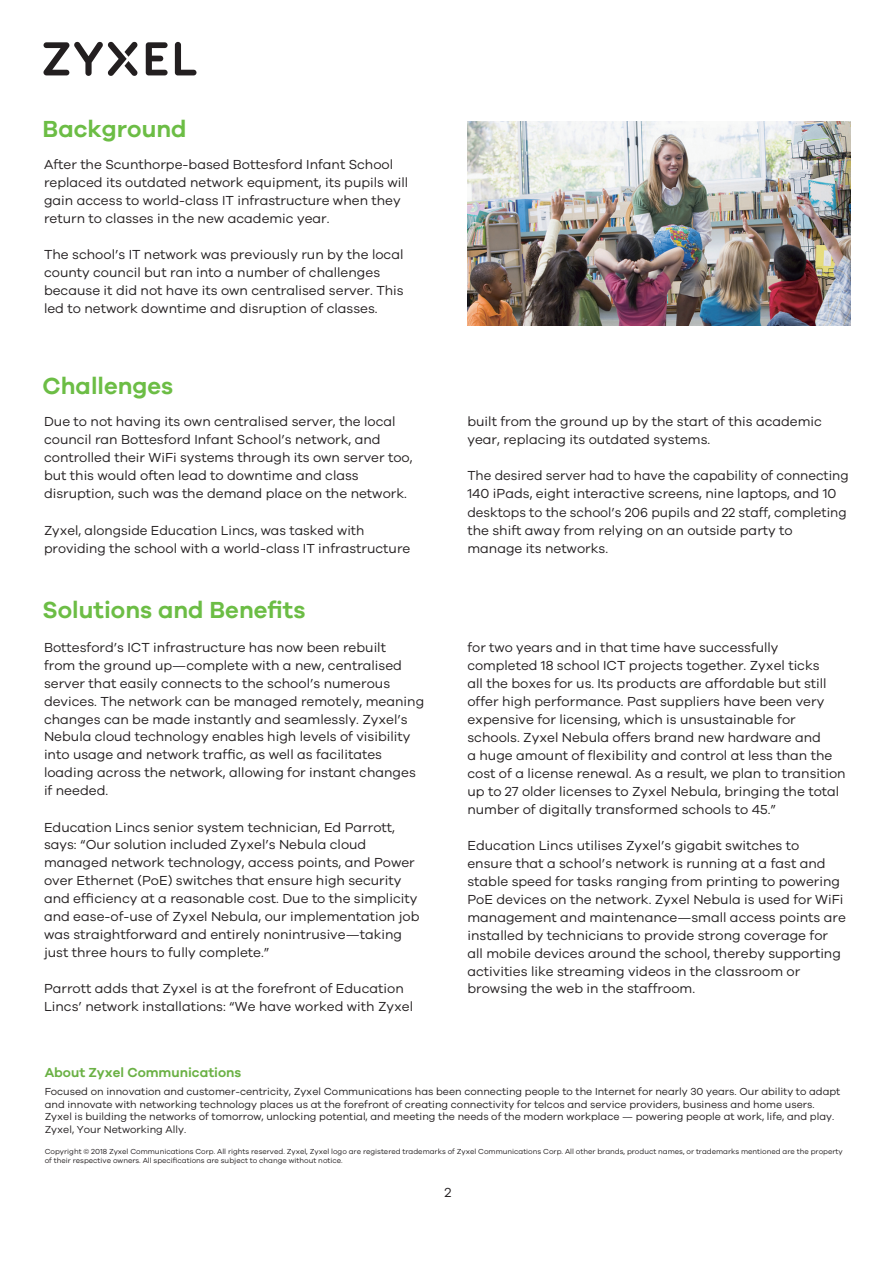
<style>
.page{position:relative;width:893px;height:1263px;background:#fff}
.page>*{position:absolute;margin:0;border:0;box-sizing:border-box;transform-origin:0 0}
.t1{font:600 24px "Galano Grotesque";color:#6cbd45}
.t2{font:13.5px/18px "Galano Grotesque";color:#231f20}
.t3{font:600 13.5px "Galano Grotesque";color:#6bb145}
.t4{font:10.5px/12.6px "Galano Grotesque";color:#231f20}
.t5{font:7.5px/9px "Galano Grotesque";color:#231f20}
</style>
<div class="page">
<svg style="left:175px;top:42px;width:21px;height:33px"></svg>
<svg style="left:146px;top:42px;width:22px;height:33px"></svg>
<svg style="left:43px;top:41px;width:95px;height:35px"></svg>
<img style="left:468px;top:122px;width:382px;height:203px">
<h1 class="t1" style="left:43px;top:114px;width:146px">Background</h1>
<p class="t2" style="left:44px;top:155px;width:366px">After the Scunthorpe-based Bottesford Infant School replaced its outdated network equipment, its pupils will gain access to world-class IT infrastructure when they return to classes in the new academic year.</p>
<p class="t2" style="left:44px;top:245px;width:361px">The school’s IT network was previously run by the local county council but ran into a number of challenges because it did not have its own centralised server. This led to network downtime and disruption of classes.</p>
<h1 class="t1" style="left:43px;top:371px;width:132px">Challenges</h1>
<p class="t2" style="left:44px;top:412px;width:370px">Due to not having its own centralised server, the local council ran Bottesford Infant School’s network, and controlled their WiFi systems through its own server too, but this would often lead to downtime and class disruption, such was the demand place on the network.</p>
<p class="t2" style="left:44px;top:520px;width:368px">Zyxel, alongside Education Lincs, was tasked with providing the school with a world-class IT infrastructure</p>
<h1 class="t1" style="left:43px;top:595px;width:264px">Solutions and Benefits</h1>
<p class="t2" style="left:44px;top:637px;width:382px">Bottesford’s ICT infrastructure has now been rebuilt<br>from the ground up—complete with a new, centralised server that easily connects to the school’s numerous devices. The network can be managed remotely, meaning changes can be made instantly and seamlessly. Zyxel’s Nebula cloud technology enables high levels of visibility into usage and network traffic, as well as facilitates loading across the network, allowing for instant changes if needed.</p>
<p class="t2" style="left:44px;top:817px;width:377px">Education Lincs senior system technician, Ed Parrott, says: “Our solution included Zyxel’s Nebula cloud managed network technology, access points, and Power over Ethernet (PoE) switches that ensure high security and efficiency at a reasonable cost. Due to the simplicity and ease-of-use of Zyxel Nebula, our implementation job was straightforward and entirely nonintrusive—taking just three hours to fully complete.”</p>
<p class="t2" style="left:44px;top:979px;width:371px">Parrott adds that Zyxel is at the forefront of Education<br>Lincs’ network installations: “We have worked with Zyxel</p>
<p class="t2" style="left:467px;top:412px;width:356px">built from the ground up by the start of this academic year, replacing its outdated systems.</p>
<p class="t2" style="left:467px;top:466px;width:383px">The desired server had to have the capability of connecting 140 iPads, eight interactive screens, nine laptops, and 10 desktops to the school’s 206 pupils and 22 staff, completing the shift away from relying on an outside party to manage its networks.</p>
<p class="t2" style="left:467px;top:637px;width:380px">for two years and in that time have successfully completed 18 school ICT projects together. Zyxel ticks<br>all the boxes for us. Its products are affordable but still offer high performance. Past suppliers have been very expensive for licensing, which is unsustainable for schools. Zyxel Nebula offers brand new hardware and<br>a huge amount of flexibility and control at less than the cost of a license renewal. As a result, we plan to transition up to 27 older licenses to Zyxel Nebula, bringing the total number of digitally transformed schools to 45.”</p>
<p class="t2" style="left:467px;top:835px;width:380px">Education Lincs utilises Zyxel’s gigabit switches to ensure that a school’s network is running at a fast and stable speed for tasks ranging from printing to powering PoE devices on the network. Zyxel Nebula is used for WiFi management and maintenance—small access points are installed by technicians to provide strong coverage for all mobile devices around the school, thereby supporting activities like streaming videos in the classroom or browsing the web in the staffroom.</p>
<p class="t3" style="left:45px;top:1064px;width:198px">About Zyxel Communications</p>
<p class="t4" style="left:45px;top:1085px;width:797px">Focused on innovation and customer-centricity, Zyxel Communications has been connecting people to the Internet for nearly 30 years. Our ability to adapt and innovate with networking technology places us at the forefront of creating connectivity for telcos and service providers, business and home users.<br>Zyxel is building the networks of tomorrow, unlocking potential, and meeting the needs of the modern workplace — powering people at work, life, and play.<br>Zyxel, Your Networking Ally.</p>
<p class="t5" style="left:45px;top:1146px;width:800px">Copyright © 2018 Zyxel Communications Corp. All rights reserved. Zyxel, Zyxel logo are registered trademarks of Zyxel Communications Corp. All other brands, product names, or trademarks mentioned are the property of their respective owners. All specifications are subject to change without notice.</p>
<p class="t2" style="left:444px;top:1183px;width:8px">2</p>
</div>
